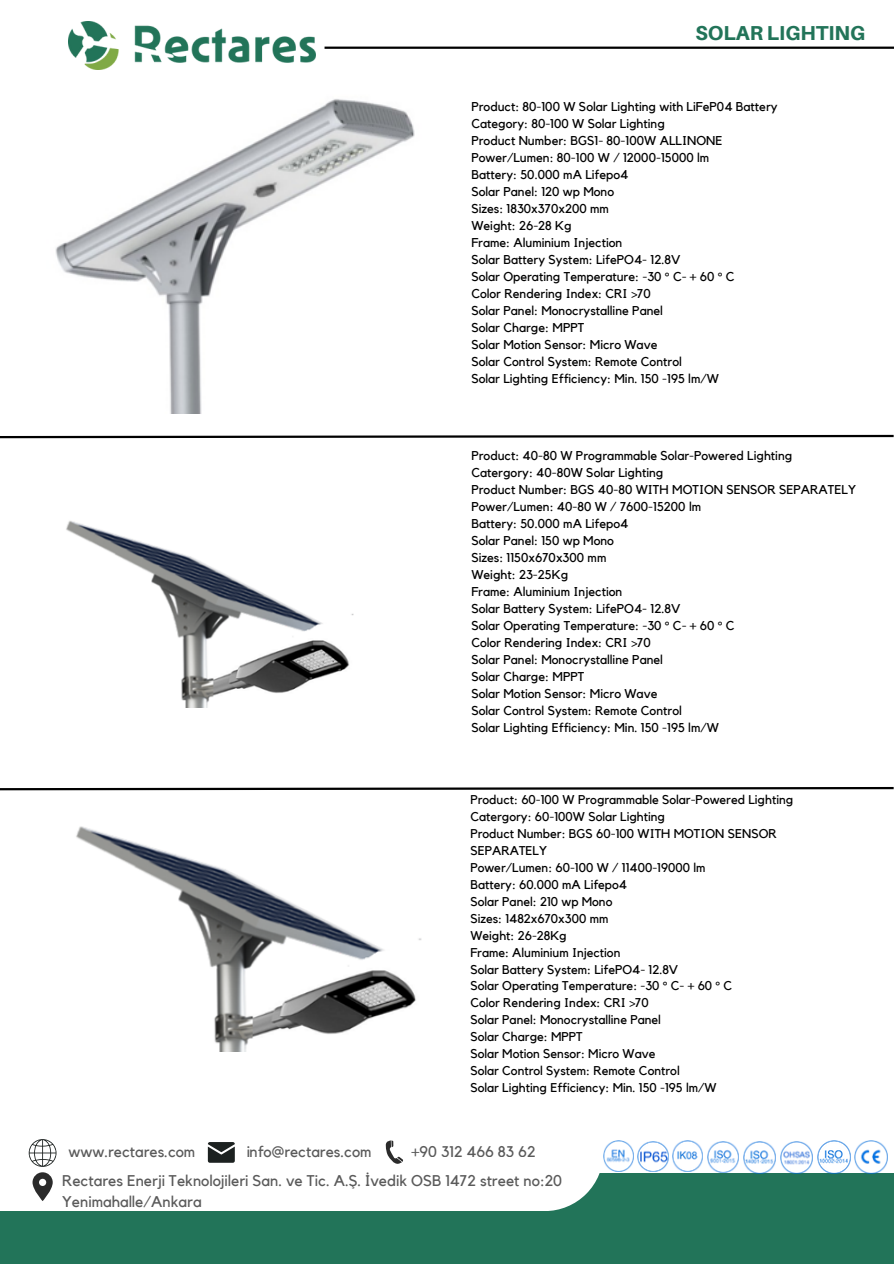
<style>
.page{position:relative;width:894px;height:1264px;background:#fff}
.page>*{position:absolute;margin:0;border:0;box-sizing:border-box;transform-origin:0 0}
.t1{font:800 20.1px "Aileron";color:#227459}
.t2{font:15.45px/28.8px "Kollektif";color:#000;text-align:center}
.t3{font:12.75px/17px "Kollektif";color:#000}
</style>
<div class="page">
<div style="left:0;top:1173px;width:893px;height:90px;background:#227459"></div>
<div style="left:0;top:1093px;width:603px;height:118px;background:#fff"></div>
<hr style="left:324px;top:47px;width:569px;height:2px;background:#000">
<svg style="left:0;top:434px;width:893px;height:5px"></svg>
<img style="left:603px;top:1140px;width:30px;height:31px">
<img style="left:637px;top:1141px;width:31px;height:30px">
<img style="left:672px;top:1140px;width:30px;height:31px">
<img style="left:707px;top:1141px;width:31px;height:31px">
<img style="left:743px;top:1141px;width:32px;height:32px">
<img style="left:780px;top:1141px;width:32px;height:32px">
<img style="left:817px;top:1140px;width:32px;height:33px">
<img style="left:854px;top:1140px;width:33px;height:33px">
<img style="left:55px;top:99px;width:360px;height:314px">
<img style="left:66px;top:521px;width:288px;height:186px">
<img style="left:76px;top:826px;width:346px;height:225px">
<svg style="left:0;top:787px;width:893px;height:4px"></svg>
<svg style="left:29px;top:1139px;width:27px;height:27px"></svg>
<svg style="left:208px;top:1142px;width:27px;height:20px"></svg>
<svg style="left:385px;top:1140px;width:18px;height:23px"></svg>
<svg style="left:33px;top:1172px;width:20px;height:29px"></svg>
<img style="left:69px;top:22px;width:246px;height:47px">
<p class="t1" style="left:695px;top:21px;width:171px">SOLAR LIGHTING</p>
<p class="t3" style="left:471px;top:99px;width:308px">Product: 80-100 W Solar Lighting with LiFeP04 Battery</p>
<p class="t3" style="left:471px;top:116px;width:195px">Category: 80-100 W Solar Lighting</p>
<p class="t3" style="left:471px;top:133px;width:252px">Product Number: BGS1- 80-100W ALLINONE</p>
<p class="t3" style="left:471px;top:150px;width:239px">Power/Lumen: 80-100 W / 12000-15000 lm</p>
<p class="t3" style="left:471px;top:167px;width:158px">Battery: 50.000 mA Lifepo4</p>
<p class="t3" style="left:471px;top:184px;width:144px">Solar Panel: 120 wp Mono</p>
<p class="t3" style="left:471px;top:201px;width:139px">Sizes: 1830x370x200 mm</p>
<p class="t3" style="left:471px;top:218px;width:102px">Weight: 26-28 Kg</p>
<p class="t3" style="left:471px;top:235px;width:152px">Frame: Aluminium Injection</p>
<p class="t3" style="left:471px;top:252px;width:210px">Solar Battery System: LifePO4- 12.8V</p>
<p class="t3" style="left:471px;top:269px;width:265px">Solar Operating Temperature: -30 ° C- + 60 ° C</p>
<p class="t3" style="left:471px;top:286px;width:181px">Color Rendering Index: CRI &gt;70</p>
<p class="t3" style="left:471px;top:303px;width:193px">Solar Panel: Monocrystalline Panel</p>
<p class="t3" style="left:471px;top:320px;width:115px">Solar Charge: MPPT</p>
<p class="t3" style="left:471px;top:337px;width:187px">Solar Motion Sensor: Micro Wave</p>
<p class="t3" style="left:471px;top:354px;width:212px">Solar Control System: Remote Control</p>
<p class="t3" style="left:471px;top:371px;width:249px">Solar Lighting Efficiency: Min. 150 -195 lm/W</p>
<p class="t3" style="left:471px;top:447px;width:322px">Product: 40-80 W Programmable Solar-Powered Lighting</p>
<p class="t3" style="left:471px;top:464px;width:193px">Catergory: 40-80W Solar Lighting</p>
<p class="t3" style="left:471px;top:481px;width:386px">Product Number: BGS 40-80 WITH MOTION SENSOR SEPARATELY</p>
<p class="t3" style="left:471px;top:498px;width:231px">Power/Lumen: 40-80 W / 7600-15200 lm</p>
<p class="t3" style="left:471px;top:515px;width:158px">Battery: 50.000 mA Lifepo4</p>
<p class="t3" style="left:471px;top:532px;width:144px">Solar Panel: 150 wp Mono</p>
<p class="t3" style="left:471px;top:549px;width:137px">Sizes: 1150x670x300 mm</p>
<p class="t3" style="left:471px;top:566px;width:98px">Weight: 23-25Kg</p>
<p class="t3" style="left:471px;top:583px;width:152px">Frame: Aluminium Injection</p>
<p class="t3" style="left:471px;top:600px;width:210px">Solar Battery System: LifePO4- 12.8V</p>
<p class="t3" style="left:471px;top:617px;width:265px">Solar Operating Temperature: -30 ° C- + 60 ° C</p>
<p class="t3" style="left:471px;top:634px;width:181px">Color Rendering Index: CRI &gt;70</p>
<p class="t3" style="left:471px;top:651px;width:193px">Solar Panel: Monocrystalline Panel</p>
<p class="t3" style="left:471px;top:668px;width:115px">Solar Charge: MPPT</p>
<p class="t3" style="left:471px;top:685px;width:187px">Solar Motion Sensor: Micro Wave</p>
<h2 class="t3" style="left:471px;top:702px;width:212px">Solar Control System: Remote Control</h2>
<p class="t3" style="left:471px;top:719px;width:249px">Solar Lighting Efficiency: Min. 150 -195 lm/W</p>
<p class="t3" style="left:470px;top:792px;width:324px">Product: 60-100 W Programmable Solar-Powered Lighting</p>
<p class="t3" style="left:470px;top:808px;width:196px">Catergory: 60-100W Solar Lighting</p>
<p class="t3" style="left:470px;top:825px;width:308px">Product Number: BGS 60-100 WITH MOTION SENSOR<br>SEPARATELY</p>
<p class="t3" style="left:470px;top:859px;width:236px">Power/Lumen: 60-100 W / 11400-19000 lm</p>
<p class="t3" style="left:470px;top:876px;width:158px">Battery: 60.000 mA Lifepo4</p>
<p class="t3" style="left:470px;top:893px;width:143px">Solar Panel: 210 wp Mono</p>
<p class="t3" style="left:470px;top:910px;width:139px">Sizes: 1482x670x300 mm</p>
<p class="t3" style="left:470px;top:927px;width:98px">Weight: 26-28Kg</p>
<p class="t3" style="left:470px;top:944px;width:151px">Frame: Aluminium Injection</p>
<p class="t3" style="left:470px;top:961px;width:209px">Solar Battery System: LifePO4- 12.8V</p>
<p class="t3" style="left:470px;top:978px;width:263px">Solar Operating Temperature: -30 ° C- + 60 ° C</p>
<p class="t3" style="left:470px;top:994px;width:180px">Color Rendering Index: CRI &gt;70</p>
<p class="t3" style="left:470px;top:1011px;width:192px">Solar Panel: Monocrystalline Panel</p>
<p class="t3" style="left:470px;top:1028px;width:114px">Solar Charge: MPPT</p>
<p class="t3" style="left:470px;top:1045px;width:186px">Solar Motion Sensor: Micro Wave</p>
<p class="t3" style="left:470px;top:1062px;width:211px">Solar Control System: Remote Control</p>
<p class="t3" style="left:470px;top:1079px;width:248px">Solar Lighting Efficiency: Min. 150 -195 lm/W</p>
<p class="t2" style="left:62px;top:1137px;width:501px">info@rectares.com<br>Rectares Enerji Teknolojileri San. ve Tic. A.Ş. İvedik OSB 1472 street no:20</p>
<p class="t2" style="left:62px;top:1187px;width:141px">Yenimahalle/Ankara</p>
<p class="t2" style="left:411px;top:1137px;width:125px">+90 312 466 83 62</p>
<p class="t2" style="left:69px;top:1137px;width:128px">www.rectares.com</p>
</div>
